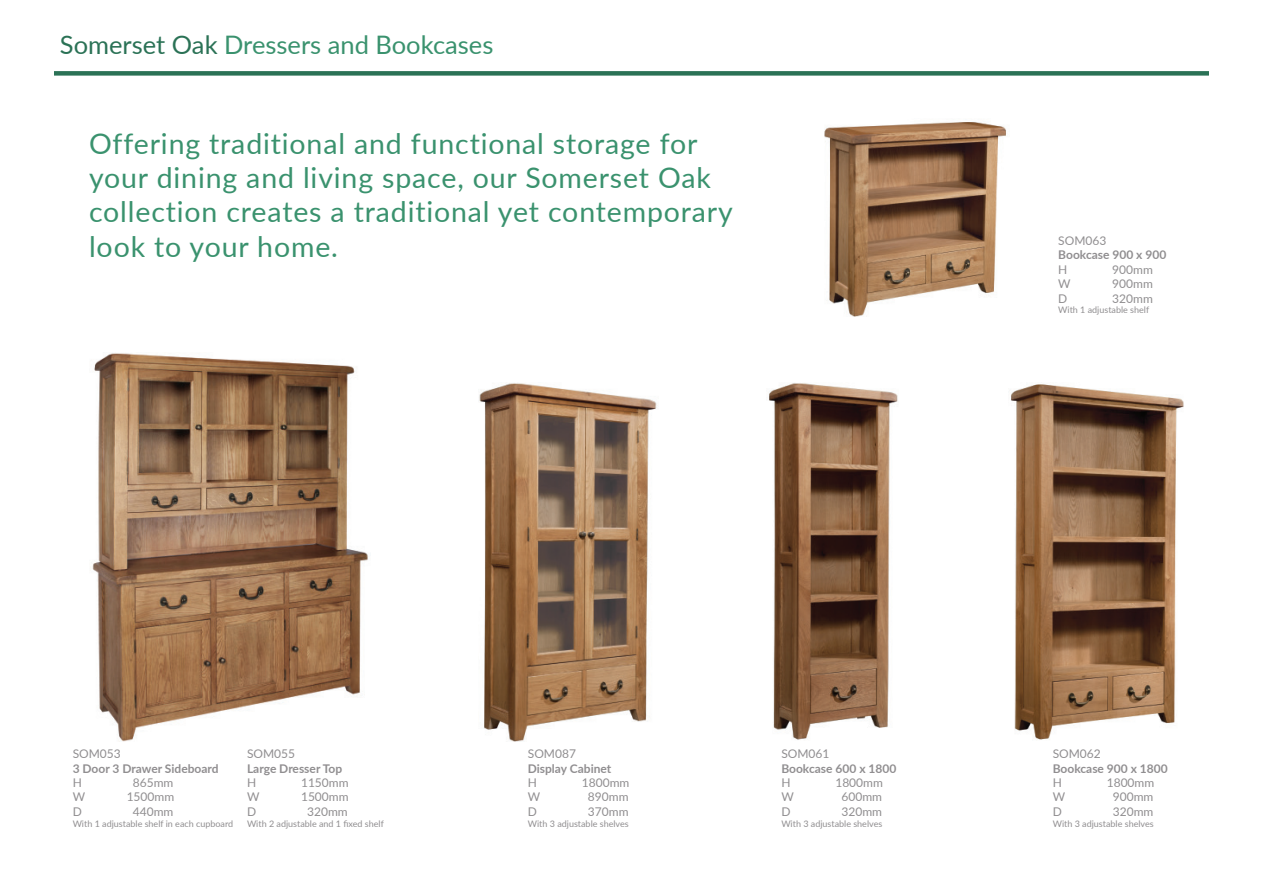
<style>
.page{position:relative;width:1263px;height:893px;background:#fff}
.page>*{position:absolute;margin:0;border:0;box-sizing:border-box;transform-origin:0 0}
.t1{font:28.5px/34.2px "Lato";letter-spacing:.03em;color:#3a926e}
.t2{font:25.5px "Lato";color:#3a926e}
.t3{font:12px "Lato";color:#908e90}
.t4{font:700 12px "Lato";color:#908e90}
.t5{font:9px "Lato";color:#908e90}
.s1{color:#2b7256}
</style>
<div class="page">
<div style="left:54px;top:71px;width:1155px;height:5px;background:#2b7256"></div>
<img style="left:92px;top:353px;width:277px;height:389px">
<img style="left:769px;top:383px;width:129px;height:357px">
<img style="left:1011px;top:384px;width:173px;height:356px">
<img style="left:824px;top:122px;width:182px;height:195px">
<img style="left:479px;top:383px;width:178px;height:359px">
<h2 class="t2" style="left:60px;top:27px;width:435px"><span class="s1">Somerset Oak</span> Dressers and Bookcases</h2>
<h1 class="t1" style="left:89px;top:125px;width:645px">Offering traditional and functional storage for your dining and living space, our Somerset Oak collection creates a traditional yet contemporary look to your home.</h1>
<p class="t3" style="left:1058px;top:232px;width:50px">SOM063</p>
<p class="t4" style="left:1058px;top:246px;width:110px">Bookcase 900 x 900</p>
<p class="t3" style="left:1058px;top:261px;width:11px">H</p>
<p class="t3" style="left:1112px;top:261px;width:42px">900mm</p>
<p class="t3" style="left:1058px;top:275px;width:14px">W</p>
<p class="t3" style="left:1112px;top:275px;width:42px">900mm</p>
<p class="t3" style="left:1058px;top:290px;width:11px">D</p>
<p class="t3" style="left:1112px;top:290px;width:42px">320mm</p>
<p class="t5" style="left:1058px;top:304px;width:92px">With 1 adjustable shelf</p>
<p class="t3" style="left:73px;top:745px;width:50px">SOM053</p>
<p class="t4" style="left:73px;top:759px;width:147px">3 Door 3 Drawer Sideboard</p>
<p class="t3" style="left:73px;top:774px;width:11px">H</p>
<p class="t3" style="left:133px;top:774px;width:42px">865mm</p>
<p class="t3" style="left:73px;top:788px;width:14px">W</p>
<p class="t3" style="left:127px;top:788px;width:49px">1500mm</p>
<p class="t3" style="left:73px;top:803px;width:11px">D</p>
<p class="t3" style="left:133px;top:803px;width:42px">440mm</p>
<p class="t5" style="left:73px;top:817px;width:162px">With 1 adjustable shelf in each cupboard</p>
<p class="t3" style="left:247px;top:745px;width:50px">SOM055</p>
<p class="t4" style="left:247px;top:759px;width:97px">Large Dresser Top</p>
<p class="t3" style="left:247px;top:774px;width:11px">H</p>
<p class="t3" style="left:301px;top:774px;width:49px">1150mm</p>
<p class="t3" style="left:247px;top:788px;width:14px">W</p>
<p class="t3" style="left:301px;top:788px;width:49px">1500mm</p>
<p class="t3" style="left:247px;top:803px;width:11px">D</p>
<p class="t3" style="left:307px;top:803px;width:42px">320mm</p>
<p class="t5" style="left:247px;top:817px;width:138px">With 2 adjustable and 1 fixed shelf</p>
<p class="t3" style="left:528px;top:745px;width:50px">SOM087</p>
<p class="t4" style="left:528px;top:759px;width:85px">Display Cabinet</p>
<p class="t3" style="left:528px;top:774px;width:11px">H</p>
<p class="t3" style="left:582px;top:774px;width:49px">1800mm</p>
<p class="t3" style="left:528px;top:788px;width:14px">W</p>
<p class="t3" style="left:588px;top:788px;width:42px">890mm</p>
<p class="t3" style="left:528px;top:803px;width:11px">D</p>
<p class="t3" style="left:588px;top:803px;width:42px">370mm</p>
<p class="t5" style="left:528px;top:817px;width:102px">With 3 adjustable shelves</p>
<p class="t3" style="left:781px;top:745px;width:50px">SOM061</p>
<p class="t4" style="left:781px;top:759px;width:116px">Bookcase 600 x 1800</p>
<p class="t3" style="left:781px;top:774px;width:11px">H</p>
<p class="t3" style="left:835px;top:774px;width:49px">1800mm</p>
<p class="t3" style="left:781px;top:788px;width:14px">W</p>
<p class="t3" style="left:841px;top:788px;width:42px">600mm</p>
<p class="t3" style="left:781px;top:803px;width:11px">D</p>
<p class="t3" style="left:841px;top:803px;width:42px">320mm</p>
<p class="t5" style="left:781px;top:817px;width:102px">With 3 adjustable shelves</p>
<p class="t3" style="left:1053px;top:745px;width:50px">SOM062</p>
<p class="t4" style="left:1053px;top:759px;width:116px">Bookcase 900 x 1800</p>
<p class="t3" style="left:1053px;top:774px;width:11px">H</p>
<p class="t3" style="left:1107px;top:774px;width:49px">1800mm</p>
<p class="t3" style="left:1053px;top:788px;width:14px">W</p>
<p class="t3" style="left:1113px;top:788px;width:42px">900mm</p>
<p class="t3" style="left:1053px;top:803px;width:11px">D</p>
<p class="t3" style="left:1113px;top:803px;width:42px">320mm</p>
<p class="t5" style="left:1053px;top:817px;width:102px">With 3 adjustable shelves</p>
</div>
